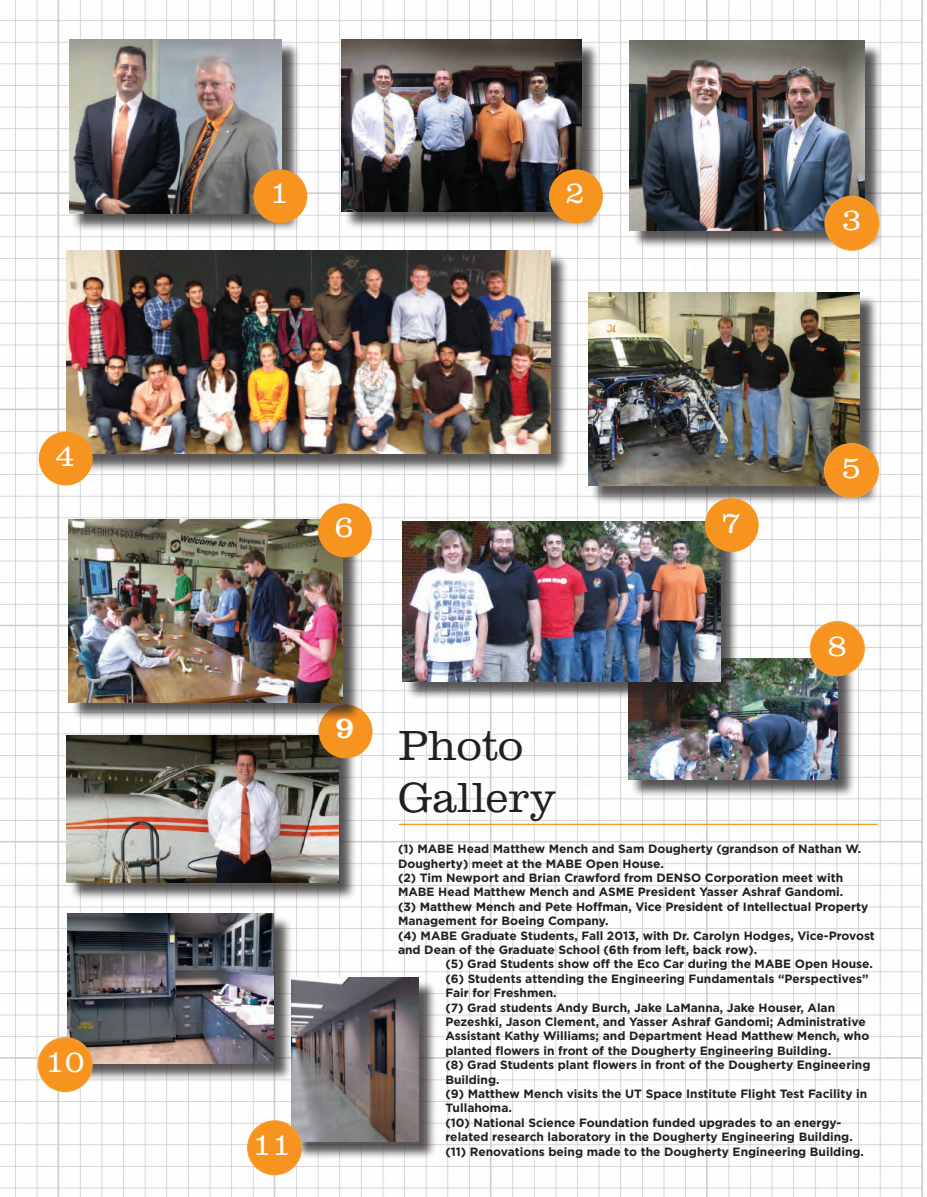
<style>
.page{position:relative;width:927px;height:1197px;background:#fff}
.page>*{position:absolute;margin:0;border:0;box-sizing:border-box;transform-origin:0 0}
.t1{font:300 43.8px/52.5px "Clarendon";color:#231f20}
.t2{font:300 31.65px "Clarendon";color:#fff}
.t3{font:31.65px "Clarendon";color:#fff}
.t4{font:700 12px/14.4px "Gotham";color:#231f20}
</style>
<div class="page">
<img style="left:0;top:0;width:922px;height:1197px">
<div style="left:71px;top:41px;width:229px;height:192px;background:#231f20;opacity:.75"></div>
<img style="left:69px;top:39px;width:213px;height:175px">
<div style="left:253px;top:169px;width:54px;height:54px;background:#f79420;border-radius:50%"></div>
<hr style="left:399px;top:824px;width:479px;height:1px;background:#f79420">
<div style="left:69px;top:738px;width:288px;height:163px;background:#231f20;opacity:.75"></div>
<img style="left:67px;top:735px;width:271px;height:147px">
<div style="left:319px;top:705px;width:54px;height:53px;background:#f79420;border-radius:50%"></div>
<div style="left:590px;top:294px;width:289px;height:211px;background:#231f20;opacity:.75"></div>
<img style="left:588px;top:292px;width:272px;height:194px">
<div style="left:824px;top:444px;width:54px;height:54px;background:#f79420;border-radius:50%"></div>
<div style="left:824px;top:443px;width:55px;height:55px;border:1px solid #f3a137;border-radius:50%"></div>
<div style="left:69px;top:253px;width:500px;height:219px;background:#231f20;opacity:.75"></div>
<img style="left:67px;top:251px;width:484px;height:203px">
<div style="left:39px;top:432px;width:54px;height:54px;background:#f79420;border-radius:50%"></div>
<div style="left:71px;top:522px;width:290px;height:198px;background:#231f20;opacity:.75"></div>
<img style="left:69px;top:520px;width:274px;height:182px">
<div style="left:318px;top:503px;width:54px;height:54px;background:#f79420;border-radius:50%"></div>
<div style="left:294px;top:980px;width:143px;height:180px;background:#231f20;opacity:.75"></div>
<img style="left:292px;top:978px;width:126px;height:163px">
<div style="left:344px;top:42px;width:256px;height:188px;background:#231f20;opacity:.75"></div>
<img style="left:341px;top:39px;width:240px;height:172px">
<div style="left:549px;top:169px;width:54px;height:54px;background:#f79420;border-radius:50%"></div>
<div style="left:630px;top:661px;width:226px;height:138px;background:#231f20;opacity:.75"></div>
<img style="left:628px;top:659px;width:209px;height:121px">
<div style="left:632px;top:43px;width:251px;height:207px;background:#231f20;opacity:.75"></div>
<img style="left:629px;top:41px;width:235px;height:190px">
<div style="left:825px;top:196px;width:54px;height:54px;background:#f79420;border-radius:50%"></div>
<div style="left:824px;top:196px;width:56px;height:55px;border:1px solid #f3a137;border-radius:50%"></div>
<div style="left:405px;top:524px;width:334px;height:176px;background:#231f20;opacity:.75"></div>
<img style="left:403px;top:521px;width:317px;height:160px">
<div style="left:810px;top:622px;width:54px;height:54px;background:#f79420;border-radius:50%"></div>
<div style="left:810px;top:621px;width:55px;height:55px;border:1px solid #f3a137;border-radius:50%"></div>
<div style="left:69px;top:916px;width:223px;height:166px;background:#231f20;opacity:.75"></div>
<img style="left:67px;top:914px;width:207px;height:149px">
<div style="left:705px;top:498px;width:54px;height:54px;background:#f79420;border-radius:50%"></div>
<div style="left:38px;top:1038px;width:54px;height:54px;background:#f79420;border-radius:50%"></div>
<div style="left:38px;top:1037px;width:55px;height:55px;border:1px solid #f3a137;border-radius:50%"></div>
<div style="left:248px;top:1121px;width:54px;height:54px;background:#f79420;border-radius:50%"></div>
<div style="left:247px;top:1120px;width:55px;height:55px;border:1px solid #f3a137;border-radius:50%"></div>
<svg style="left:0;top:0;width:5px;height:5px"></svg>
<svg style="left:0;top:1192px;width:5px;height:5px"></svg>
<h2 class="t2" style="left:55px;top:438px;width:21px">4</h2>
<h2 class="t2" style="left:46px;top:1043px;width:40px">10</h2>
<h2 class="t2" style="left:270px;top:174px;width:21px">1</h2>
<h2 class="t2" style="left:566px;top:174px;width:21px">2</h2>
<h2 class="t2" style="left:842px;top:202px;width:21px">3</h2>
<h2 class="t2" style="left:253px;top:1126px;width:40px">11</h2>
<h2 class="t2" style="left:335px;top:508px;width:21px">6</h2>
<h2 class="t3" style="left:335px;top:709px;width:21px">9</h2>
<h2 class="t2" style="left:721px;top:504px;width:21px">7</h2>
<h2 class="t2" style="left:842px;top:449px;width:21px">5</h2>
<h2 class="t2" style="left:828px;top:627px;width:21px">8</h2>
<h1 class="t1" style="left:399px;top:718px;width:159px">Photo<br>Gallery</h1>
<p class="t4" style="left:398px;top:842px;width:478px">(1) MABE Head Matthew Mench and Sam Dougherty (grandson of Nathan W.<br>Dougherty) meet at the MABE Open House.<br>(2) Tim Newport and Brian Crawford from DENSO Corporation meet with MABE Head Matthew Mench and ASME President Yasser Ashraf Gandomi.<br>(3) Matthew Mench and Pete Hoffman, Vice President of Intellectual Property Management for Boeing Company.<br>(4) MABE Graduate Students, Fall 2013, with Dr. Carolyn Hodges, Vice-Provost and Dean of the Graduate School (6th from left, back row).</p>
<p class="t4" style="left:445px;top:957px;width:429px">(5) Grad Students show off the Eco Car during the MABE Open House. (6) Students attending the Engineering Fundamentals “Perspectives” Fair for Freshmen.<br>(7) Grad students Andy Burch, Jake LaManna, Jake Houser, Alan Pezeshki, Jason Clement, and Yasser Ashraf Gandomi; Administrative Assistant Kathy Williams; and Department Head Matthew Mench, who planted flowers in front of the Dougherty Engineering Building.<br>(8) Grad Students plant flowers in front of the Dougherty Engineering Building.<br>(9) Matthew Mench visits the UT Space Institute Flight Test Facility in Tullahoma.<br>(10) National Science Foundation funded upgrades to an energy&shy;related research laboratory in the Dougherty Engineering Building. (11) Renovations being made to the Dougherty Engineering Building.</p>
</div>
